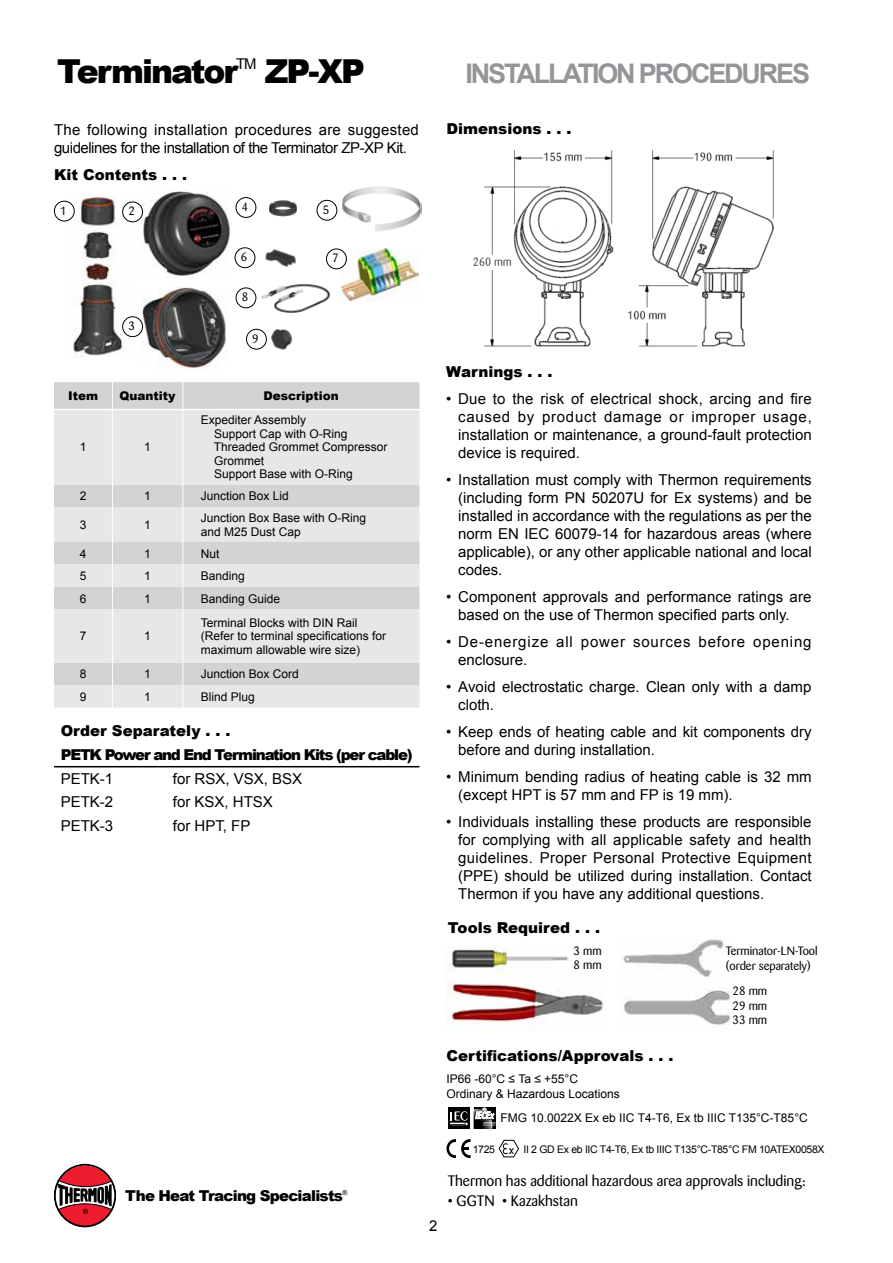
<style>
.page{position:relative;width:893px;height:1263px;background:#fff}
.page>*{position:absolute;margin:0;border:0;box-sizing:border-box;transform-origin:0 0}
.t1{font:900 33px "Arial";letter-spacing:-.06em;color:#000}
.t2{font:700 27px "Arial";letter-spacing:-.08em;color:#939598}
.t3{font:15px/18px "Arial";color:#000}
.t4{font:900 15px "Arial";color:#000}
.t5{font:15px "Barmeno";color:#000}
.t6{font:900 15px/23.9px "Arial";letter-spacing:-.08em;color:#000}
.t7{font:15px/18px "Arial";letter-spacing:.055em;color:#000}
.t8{font:900 15px "Arial";letter-spacing:-.05em;color:#000}
.t9{font:14.85px "Arial";color:#000}
.t10{font:12px/13.5px "Arial";color:#000}
.t11{font:12px/14.4px "Barmeno";color:#000}
.t12{font:900 12px "Arial";color:#000}
.t13{font:10.5px "Arial";letter-spacing:-.03em;color:#000}
.t14{font:6.75px "Arial";color:#000}
</style>
<div class="page">
<img style="left:446px;top:946px;width:158px;height:86px">
<img style="left:623px;top:939px;width:107px;height:86px">
<img style="left:340px;top:248px;width:79px;height:53px">
<svg style="left:446px;top:1139px;width:25px;height:19px"></svg>
<svg style="left:498px;top:1139px;width:21px;height:19px"></svg>
<img style="left:141px;top:287px;width:85px;height:81px">
<img style="left:65px;top:196px;width:68px;height:161px">
<img style="left:141px;top:191px;width:89px;height:86px">
<div style="left:54px;top:382px;width:365px;height:27px;background:#d1d3d4"></div>
<svg style="left:54px;top:410px;width:365px;height:298px;background:#dfe1e2"></svg>
<svg style="left:112px;top:382px;width:1px;height:27px"></svg>
<svg style="left:182px;top:382px;width:1px;height:27px"></svg>
<hr style="left:112px;top:410px;width:1px;height:75px;background:#fff">
<hr style="left:182px;top:410px;width:1px;height:75px;background:#fff">
<svg style="left:112px;top:485px;width:1px;height:22px"></svg>
<svg style="left:182px;top:485px;width:1px;height:22px"></svg>
<hr style="left:112px;top:507px;width:1px;height:35px;background:#fff">
<hr style="left:182px;top:507px;width:1px;height:35px;background:#fff">
<svg style="left:112px;top:542px;width:1px;height:67px"></svg>
<svg style="left:182px;top:542px;width:1px;height:67px"></svg>
<hr style="left:112px;top:609px;width:1px;height:54px;background:#fff">
<hr style="left:182px;top:609px;width:1px;height:54px;background:#fff">
<svg style="left:112px;top:663px;width:1px;height:45px"></svg>
<svg style="left:182px;top:663px;width:1px;height:45px"></svg>
<div style="left:54px;top:201px;width:21px;height:20px;border:1px solid #000;border-radius:50%"></div>
<div style="left:122px;top:202px;width:21px;height:20px;border:1px solid #000;border-radius:50%"></div>
<div style="left:235px;top:247px;width:20px;height:21px;border:1px solid #000;border-radius:50%"></div>
<img style="left:269px;top:200px;width:28px;height:16px">
<div style="left:236px;top:197px;width:20px;height:21px;border:1px solid #000;border-radius:50%"></div>
<div style="left:122px;top:316px;width:21px;height:21px;border:1px solid #000;border-radius:50%"></div>
<img style="left:265px;top:249px;width:31px;height:18px">
<div style="left:236px;top:288px;width:20px;height:20px;border:1px solid #000;border-radius:50%"></div>
<img style="left:342px;top:186px;width:80px;height:46px">
<div style="left:317px;top:200px;width:20px;height:21px;border:1px solid #000;border-radius:50%"></div>
<div style="left:326px;top:249px;width:21px;height:20px;border:1px solid #000;border-radius:50%"></div>
<img style="left:261px;top:284px;width:69px;height:29px">
<img style="left:271px;top:329px;width:21px;height:21px">
<div style="left:246px;top:329px;width:21px;height:20px;border:1px solid #000;border-radius:50%"></div>
<img style="left:473px;top:149px;width:301px;height:198px">
<div style="left:448px;top:1107px;width:22px;height:22px;background:#000"></div>
<svg style="left:492px;top:1126px;width:4px;height:3px"></svg>
<img style="left:474px;top:1126px;width:18px;height:3px">
<svg style="left:450px;top:1107px;width:46px;height:19px"></svg>
<hr style="left:54px;top:766px;width:113px;height:1px;background:#000">
<hr style="left:167px;top:766px;width:252px;height:1px;background:#000">
<div style="left:55px;top:1165px;width:60px;height:62px;background:#ed1c2e;border-radius:50%"></div>
<svg style="left:54px;top:1179px;width:62px;height:35px"></svg>
<div style="left:54px;top:1164px;width:62px;height:63px;border:2px solid #000;border-radius:50%"></div>
<p class="t9" style="left:236px;top:54px;width:22px">TM</p>
<h1 class="t1" style="left:265px;top:47px;width:102px">ZP-XP</h1>
<h2 class="t2" style="left:466px;top:55px;width:346px">INSTALLATION PROCEDURES</h2>
<h1 class="t1" style="left:57px;top:47px;width:183px">Terminator</h1>
<p class="t3" style="left:54px;top:121px;width:366px">The following installation procedures are suggested guidelines for the installation of the Terminator ZP-XP Kit.</p>
<p class="t4" style="left:54px;top:164px;width:135px">Kit Contents . . .</p>
<p class="t11" style="left:60px;top:203px;width:8px">1</p>
<p class="t11" style="left:128px;top:204px;width:8px">2</p>
<p class="t11" style="left:242px;top:200px;width:8px">4</p>
<p class="t11" style="left:323px;top:203px;width:8px">5</p>
<p class="t4" style="left:446px;top:117px;width:126px">Dimensions . . .</p>
<p class="t11" style="left:128px;top:319px;width:8px">3</p>
<p class="t11" style="left:241px;top:250px;width:8px">6</p>
<p class="t11" style="left:242px;top:290px;width:8px">8</p>
<p class="t11" style="left:252px;top:331px;width:8px">9</p>
<p class="t11" style="left:332px;top:251px;width:8px">7</p>
<p class="t12" style="left:68px;top:387px;width:32px">Item</p>
<p class="t12" style="left:120px;top:387px;width:57px">Quantity</p>
<p class="t12" style="left:263px;top:387px;width:77px">Description</p>
<p class="t10" style="left:80px;top:441px;width:8px">1</p>
<p class="t10" style="left:144px;top:441px;width:8px">1</p>
<p class="t10" style="left:214px;top:414px;width:175px;text-indent:-13px">Expediter Assembly<br>Support Cap with O-Ring<br>Threaded Grommet Compressor<br>Grommet<br>Support Base with O-Ring</p>
<p class="t10" style="left:80px;top:489px;width:8px">2</p>
<p class="t10" style="left:144px;top:489px;width:8px">1</p>
<p class="t10" style="left:201px;top:489px;width:90px">Junction Box Lid</p>
<p class="t10" style="left:80px;top:518px;width:8px">3</p>
<p class="t10" style="left:144px;top:518px;width:8px">1</p>
<p class="t10" style="left:201px;top:511px;width:167px">Junction Box Base with O-Ring and M25 Dust Cap</p>
<p class="t10" style="left:80px;top:547px;width:8px">4</p>
<p class="t10" style="left:144px;top:547px;width:8px">1</p>
<p class="t10" style="left:201px;top:547px;width:20px">Nut</p>
<p class="t10" style="left:80px;top:569px;width:8px">5</p>
<p class="t10" style="left:144px;top:569px;width:8px">1</p>
<p class="t10" style="left:201px;top:569px;width:46px">Banding</p>
<p class="t10" style="left:80px;top:592px;width:8px">6</p>
<p class="t10" style="left:144px;top:592px;width:8px">1</p>
<p class="t10" style="left:201px;top:592px;width:81px">Banding Guide</p>
<p class="t10" style="left:80px;top:630px;width:8px">7</p>
<p class="t10" style="left:144px;top:630px;width:8px">1</p>
<p class="t10" style="left:201px;top:616px;width:187px">Terminal Blocks with DIN Rail (Refer to terminal specifications for maximum allowable wire size)</p>
<p class="t10" style="left:80px;top:667px;width:8px">8</p>
<p class="t10" style="left:144px;top:667px;width:8px">1</p>
<p class="t10" style="left:201px;top:667px;width:100px">Junction Box Cord</p>
<p class="t10" style="left:80px;top:690px;width:8px">9</p>
<p class="t10" style="left:144px;top:690px;width:8px">1</p>
<p class="t10" style="left:201px;top:690px;width:56px">Blind Plug</p>
<p class="t6" style="left:61px;top:718px;width:353px">Order Separately . . .<br>PETK Power and End Termination Kits (per cable)</p>
<p class="t3" style="left:61px;top:770px;width:54px">PETK-1</p>
<p class="t3" style="left:173px;top:770px;width:131px">for RSX, VSX, BSX</p>
<p class="t3" style="left:61px;top:793px;width:54px">PETK-2</p>
<p class="t3" style="left:173px;top:793px;width:102px">for KSX, HTSX</p>
<p class="t3" style="left:61px;top:816px;width:54px">PETK-3</p>
<p class="t3" style="left:173px;top:816px;width:79px">for HPT, FP</p>
<p class="t8" style="left:125px;top:1185px;width:219px">The Heat Tracing Specialists</p>
<p class="t14" style="left:342px;top:1188px;width:6px">®</p>
<p class="t4" style="left:446px;top:361px;width:108px">Warnings . . .</p>
<p class="t3" style="left:458px;top:390px;width:355px;text-align:justify;text-indent:-12px">• Due to the risk of electrical shock, arcing and fire caused by product damage or improper usage, installation or maintenance, a ground-fault protection device is required.</p>
<p class="t3" style="left:458px;top:471px;width:355px;text-align:justify;text-indent:-12px">• Installation must comply with Thermon requirements (including form PN 50207U for Ex systems) and be installed in accordance with the regulations as per the norm EN IEC 60079-14 for hazardous areas (where applicable), or any other applicable national and local codes.</p>
<p class="t3" style="left:458px;top:588px;width:355px;text-indent:-12px">• Component approvals and performance ratings are based on the use of Thermon specified parts only.</p>
<p class="t7" style="left:458px;top:633px;width:355px;text-indent:-12px">• De-energize all power sources before opening enclosure.</p>
<p class="t3" style="left:458px;top:678px;width:355px;text-indent:-12px">• Avoid electrostatic charge. Clean only with a damp cloth.</p>
<p class="t3" style="left:458px;top:723px;width:355px;text-indent:-12px">• Keep ends of heating cable and kit components dry before and during installation.</p>
<p class="t3" style="left:458px;top:768px;width:355px;text-indent:-12px">• Minimum bending radius of heating cable is 32 mm (except HPT is 57 mm and FP is 19 mm).</p>
<p class="t3" style="left:458px;top:813px;width:355px;text-align:justify;text-indent:-12px">• Individuals installing these products are responsible for complying with all applicable safety and health guidelines. Proper Personal Protective Equipment (PPE) should be utilized during installation. Contact Thermon if you have any additional questions.</p>
<p class="t4" style="left:448px;top:917px;width:154px">Tools Required . . .</p>
<p class="t11" style="left:574px;top:943px;width:30px">3 mm<br>8 mm</p>
<p class="t11" style="left:726px;top:944px;width:93px">Terminator-LN-Tool (order separately)</p>
<p class="t11" style="left:733px;top:984px;width:36px;text-align:justify">28 mm 29 mm 33 mm</p>
<p class="t3" style="left:429px;top:1217px;width:10px">2</p>
<p class="t4" style="left:446px;top:1044px;width:229px">Certifications/Approvals . . .</p>
<p class="t10" style="left:446px;top:1072px;width:175px;line-height:15px">IP66 -60°C ≤ Ta ≤ +55°C<br>Ordinary &amp; Hazardous Locations</p>
<p class="t10" style="left:500px;top:1111px;width:309px">FMG 10.0022X Ex eb IIC T4-T6, Ex tb IIIC T135°C-T85°C</p>
<p class="t13" style="left:473px;top:1143px;width:24px">1725</p>
<p class="t13" style="left:523px;top:1143px;width:303px">II 2 GD Ex eb IIC T4-T6, Ex tb IIIC T135°C-T85°C FM 10ATEX0058X</p>
<p class="t5" style="left:448px;top:1172px;width:360px">Thermon has additional hazardous area approvals including:</p>
<p class="t5" style="left:448px;top:1192px;width:132px">• GGTN • Kazakhstan</p>
</div>
